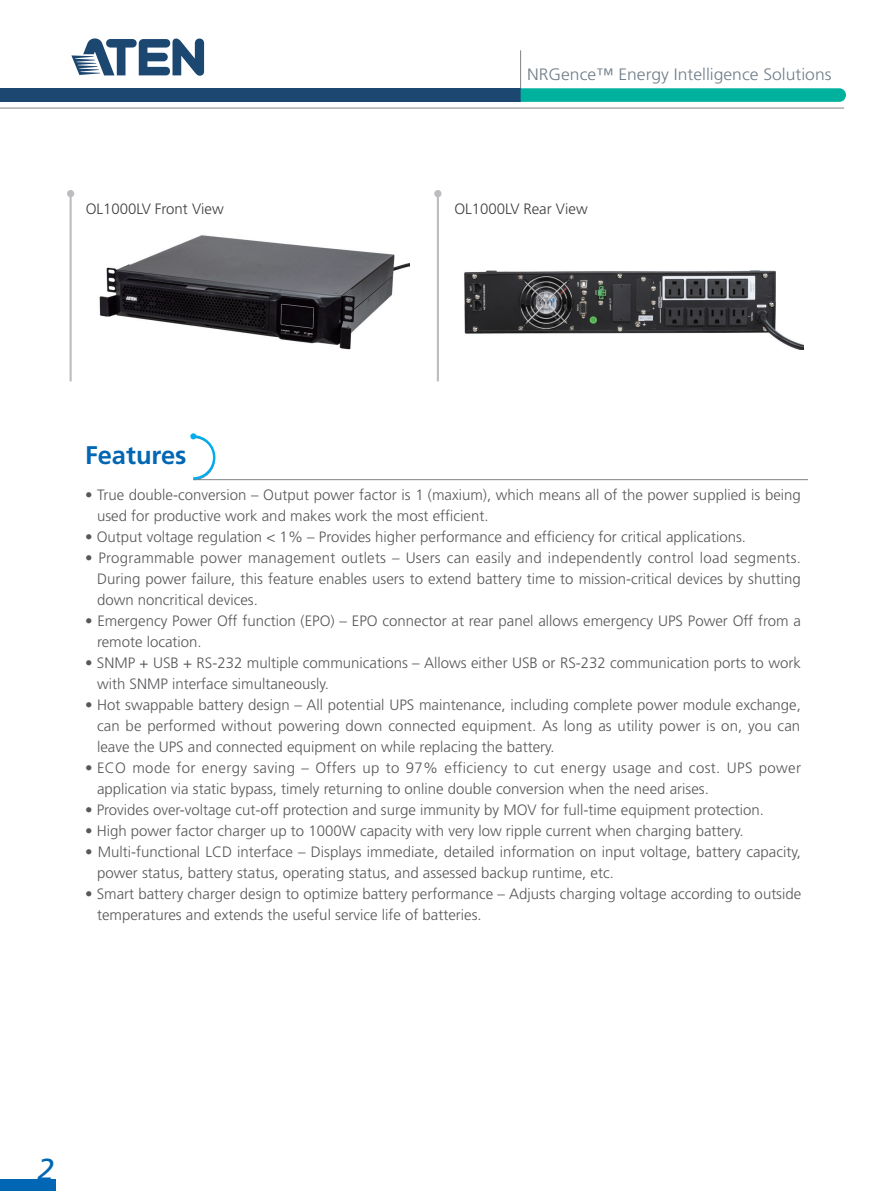
<style>
.page{position:relative;width:893px;height:1191px;background:#fff}
.page>*{position:absolute;margin:0;border:0;box-sizing:border-box;transform-origin:0 0}
.t1{font:italic 30.3px "Frutiger";color:#0166b3}
.t2{font:700 25.5px "Frutiger";color:#0166b3}
.t3{font:300 16.5px "Frutiger";color:#707e88;scale:1.06 1}
.t4{font:300 15px/21px "Frutiger";color:#57585a}
.t5{font:300 15px "Frutiger";color:#3e3e3f}
</style>
<div class="page">
<hr style="left:520px;top:50px;width:1px;height:39px;background:#808285">
<div style="left:0;top:88px;width:521px;height:14px;background:#1c4771"></div>
<hr style="left:0;top:108px;width:844px;height:1px;background:#808285">
<svg style="left:521px;top:88px;width:325px;height:14px;background:#09b3a0"></svg>
<svg style="left:71px;top:38px;width:133px;height:38px"></svg>
<div style="left:0;top:1179px;width:55px;height:12px;background:#0166b3"></div>
<svg style="left:190px;top:433px;width:618px;height:48px"></svg>
<img style="left:99px;top:235px;width:311px;height:115px">
<div style="left:67px;top:190px;width:7px;height:7px;background:#bcbdc0;border-radius:50%"></div>
<hr style="left:70px;top:194px;width:2px;height:187px;background:#bcbdc0">
<div style="left:434px;top:190px;width:7px;height:7px;background:#bcbdc0;border-radius:50%"></div>
<hr style="left:437px;top:194px;width:2px;height:187px;background:#bcbdc0">
<img style="left:464px;top:270px;width:340px;height:80px">
<p class="t3" style="left:527px;top:65px;width:289px">NRGence™ Energy Intelligence Solutions</p>
<p class="t5" style="left:86px;top:200px;width:140px">OL1000LV Front View</p>
<p class="t5" style="left:454px;top:200px;width:135px">OL1000LV Rear View</p>
<h2 class="t2" style="left:85px;top:440px;width:103px">Features</h2>
<p class="t4" style="left:97px;top:484px;width:705px;text-indent:-12px">• True double-conversion – Output power factor is 1 (maxium), which means all of the power supplied is being used for productive work and makes work the most efficient.</p>
<p class="t4" style="left:85px;top:526px;width:663px">• Output voltage regulation &lt; 1% – Provides higher performance and efficiency for critical applications.</p>
<p class="t4" style="left:97px;top:547px;width:705px;text-align:justify;text-indent:-12px">• Programmable power management outlets – Users can easily and independently control load segments.<br>During power failure, this feature enables users to extend battery time to mission-critical devices by shutting down noncritical devices.</p>
<p class="t4" style="left:97px;top:610px;width:705px;text-indent:-12px">• Emergency Power Off function (EPO) – EPO connector at rear panel allows emergency UPS Power Off from a remote location.</p>
<p class="t4" style="left:97px;top:652px;width:705px;text-indent:-12px">• SNMP + USB + RS-232 multiple communications – Allows either USB or RS-232 communication ports to work with SNMP interface simultaneously.</p>
<p class="t4" style="left:97px;top:694px;width:705px;text-align:justify;text-indent:-12px">• Hot swappable battery design – All potential UPS maintenance, including complete power module exchange, can be performed without powering down connected equipment. As long as utility power is on, you can leave the UPS and connected equipment on while replacing the battery.</p>
<p class="t4" style="left:97px;top:757px;width:706px;text-indent:-12px">• ECO mode for energy saving – Offers up to 97% efficiency to cut energy usage and cost. UPS power application via static bypass, timely returning to online double conversion when the need arises.</p>
<p class="t4" style="left:85px;top:799px;width:680px">• Provides over-voltage cut-off protection and surge immunity by MOV for full-time equipment protection.</p>
<p class="t4" style="left:85px;top:820px;width:660px">• High power factor charger up to 1000W capacity with very low ripple current when charging battery.</p>
<p class="t4" style="left:97px;top:841px;width:705px;text-indent:-12px">• Multi-functional LCD interface – Displays immediate, detailed information on input voltage, battery capacity, power status, battery status, operating status, and assessed backup runtime, etc.</p>
<p class="t4" style="left:97px;top:883px;width:706px;text-indent:-12px">• Smart battery charger design to optimize battery performance – Adjusts charging voltage according to outside temperatures and extends the useful service life of batteries.</p>
<h1 class="t1" style="left:38px;top:1152px;width:18px">2</h1>
</div>
